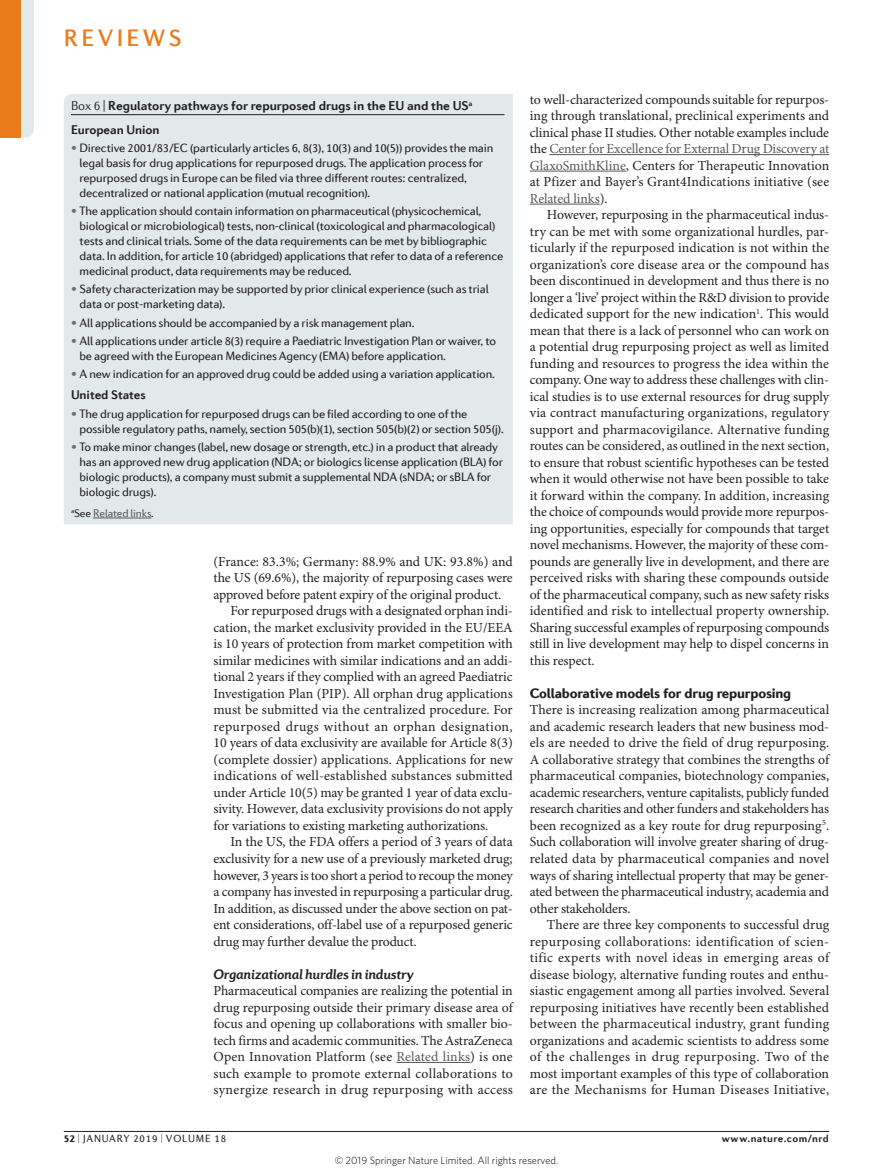
<style>
.page{position:relative;width:893px;height:1174px;background:#fff}
.page>*{position:absolute;margin:0;border:0;box-sizing:border-box;transform-origin:0 0}
.t1{font:500 24px "Diverda Sans Com";letter-spacing:.14em;color:#ea7c1d}
.Subhead_1{font:900 14.1px "Diverda Sans Com";letter-spacing:-.015em;color:#231f20}
.Subhead_2{font:italic 700 14.1px "Diverda Sans Com";letter-spacing:-.015em;color:#231f20}
.Body_text{font:13.8px/16.5px "Minion Pro";letter-spacing:-.01em;color:#231f20;text-align:justify}
.Body_first{font:13.8px/16.5px "Minion Pro";letter-spacing:-.005em;color:#231f20;text-align:justify}
.Box_title{font:700 13.05px "Diverda Sans Com";letter-spacing:-.005em;color:#231f20}
.Box_subhead_1{font:700 12.75px "Diverda Sans Com";letter-spacing:-.005em;color:#231f20}
.t2{font:12.3px/15px "Diverda Sans Com";letter-spacing:-.015em;color:#231f20}
.Box_footnote{font:11.25px "Diverda Sans Com";letter-spacing:-.015em;color:#57585a}
.t3{font:300 10.5px "Whitney";color:#000}
.t4{font:10.5px "Diverda Sans Com";letter-spacing:.075em;color:#231f20;scale:.5 1}
.t5{font:700 10.5px "Diverda Sans Com";letter-spacing:.045em;color:#231f20}
.s1{font-weight:300}
.s2{color:#6c6d70}
.s3{color:#231f20}
.s4{color:#57585a}
.s5{font-weight:900}
</style>
<div class="page">
<hr style="left:64px;top:1131px;width:765px;height:1px;background:#231f20">
<hr style="left:396px;top:1062px;width:74px;height:1px;background:#57585a">
<hr style="left:549px;top:154px;width:280px;height:1px;background:#57585a">
<hr style="left:530px;top:171px;width:96px;height:1px;background:#57585a">
<hr style="left:530px;top:204px;width:70px;height:1px;background:#57585a">
<div style="left:64px;top:94px;width:449px;height:430px;background:#e1e9ea"></div>
<hr style="left:71px;top:114px;width:434px;height:1px;background:#231f20">
<hr style="left:93px;top:518px;width:58px;height:1px;background:#57585a">
<div style="left:21px;top:0;width:13px;height:138px;background:#e1e9ea"></div>
<div style="left:0;top:0;width:21px;height:138px;background:#ea7c1d"></div>
<h1 class="t1" style="left:64px;top:24px;width:119px">REVIEWS</h1>
<p class="Box_title" style="left:71px;top:98px;width:403px"><span class="s1">Box 6 |</span> Regulatory pathways for repurposed drugs in the EU and the US<sup>a</sup></p>
<p class="Box_subhead_1" style="left:71px;top:122px;width:90px">European Union</p>
<p class="t2" style="left:80px;top:140px;width:415px;text-indent:-9px"><span class="s2">•</span> Directive 2001/83/EC (particularly articles 6, 8(3), 10(3) and 10(5)) provides the main legal basis for drug applications for repurposed drugs. The application process for repurposed drugs in Europe can be filed via three different routes: centralized, decentralized or national application (mutual recognition).</p>
<p class="t2" style="left:80px;top:203px;width:425px;text-indent:-9px"><span class="s2">•</span> The application should contain information on pharmaceutical (physicochemical, biological or microbiological) tests, non-clinical (toxicological and pharmacological) tests and clinical trials. Some of the data requirements can be met by bibliographic data. In addition, for article 10 (abridged) applications that refer to data of a reference medicinal product, data requirements may be reduced.</p>
<p class="t2" style="left:80px;top:282px;width:411px;text-indent:-9px"><span class="s2">•</span> Safety characterization may be supported by prior clinical experience (such as trial data or post-marketing data).</p>
<p class="t2" style="left:71px;top:315px;width:345px"><span class="s2">•</span> All applications should be accompanied by a risk management plan.</p>
<p class="t2" style="left:80px;top:333px;width:418px;text-indent:-9px"><span class="s2">•</span> All applications under article 8(3) require a Paediatric Investigation Plan or waiver, to be agreed with the European Medicines Agency (EMA) before application.</p>
<p class="t2" style="left:71px;top:366px;width:425px"><span class="s2">•</span> A new indication for an approved drug could be added using a variation application.</p>
<p class="Box_subhead_1" style="left:71px;top:387px;width:76px">United States</p>
<p class="t2" style="left:80px;top:406px;width:426px;text-indent:-9px"><span class="s2">•</span> The drug application for repurposed drugs can be filed according to one of the possible regulatory paths, namely, section 505(b)(1), section 505(b)(2) or section 505(j).</p>
<p class="t2" style="left:80px;top:439px;width:425px;text-indent:-9px"><span class="s2">•</span> To make minor changes (label, new dosage or strength, etc.) in a product that already has an approved new drug application (NDA; or biologics license application (BLA) for biologic products), a company must submit a supplemental NDA (sNDA; or sBLA for biologic drugs).</p>
<p class="Box_footnote" style="left:71px;top:507px;width:84px"><sup>a</sup><span class="s3">See</span> Related links<span class="s3">.</span></p>
<p class="Body_text" style="left:213px;top:554px;width:301px">(France: 83.3%; Germany: 88.9% and UK: 93.8%) and the US (69.6%), the majority of repurposing cases were approved before patent expiry of the original product.</p>
<p class="Body_text" style="left:213px;top:603px;width:301px;text-indent:17px">For repurposed drugs with a designated orphan indi‑ cation, the market exclusivity provided in the EU/EEA is 10 years of protection from market competition with similar medicines with similar indications and an addi‑ tional 2 years if they complied with an agreed Paediatric Investigation Plan (PIP). All orphan drug applications must be submitted via the centralized procedure. For repurposed drugs without an orphan designation, 10 years of data exclusivity are available for Article 8(3) (complete dossier) applications. Applications for new indications of well-established substances submitted under Article 10(5) may be granted 1 year of data exclu‑ sivity. However, data exclusivity provisions do not apply for variations to existing marketing authorizations.</p>
<p class="Body_text" style="left:213px;top:834px;width:301px;text-indent:17px">In the US, the FDA offers a period of 3 years of data exclusivity for a new use of a previously marketed drug; however, 3 years is too short a period to recoup the money a company has invested in repurposing a particular drug.<br>In addition, as discussed under the above section on pat‑ ent considerations, off-label use of a repurposed generic drug may further devalue the product.</p>
<p class="Subhead_2" style="left:213px;top:965px;width:202px">Organizational hurdles in industry</p>
<p class="Body_first" style="left:213px;top:983px;width:301px">Pharmaceutical companies are realizing the potential in drug repurposing outside their primary disease area of focus and opening up collaborations with smaller bio‑ tech firms and academic communities. The AstraZeneca Open Innovation Platform (see <span class="s4">Related links</span>) is one such example to promote external collaborations to synergize research in drug repurposing with access</p>
<p class="Body_first" style="left:530px;top:92px;width:301px">to well-characterized compounds suitable for repurpos‑ ing through translational, preclinical experiments and clinical phase II studies. Other notable examples include the <span class="s4">Center for Excellence for External Drug Discovery at GlaxoSmithKline</span>, Centers for Therapeutic Innovation at Pfizer and Bayer’s Grant4Indications initiative (see <span class="s4">Related links</span>).</p>
<p class="Body_text" style="left:530px;top:207px;width:301px;text-indent:17px">However, repurposing in the pharmaceutical indus‑ try can be met with some organizational hurdles, par‑ ticularly if the repurposed indication is not within the organization’s core disease area or the compound has been discontinued in development and thus there is no longer a ‘live’ project within the R&amp;D division to provide dedicated support for the new indication<sup>1</sup>. This would mean that there is a lack of personnel who can work on a potential drug repurposing project as well as limited funding and resources to progress the idea within the company. One way to address these challenges with clin‑ ical studies is to use external resources for drug supply via contract manufacturing organizations, regulatory support and pharmacovigilance. Alternative funding routes can be considered, as outlined in the next section, to ensure that robust scientific hypotheses can be tested when it would otherwise not have been possible to take it forward within the company. In addition, increasing the choice of compounds would provide more repurpos‑ ing opportunities, especially for compounds that target novel mechanisms. However, the majority of these com‑ pounds are generally live in development, and there are perceived risks with sharing these compounds outside of the pharmaceutical company, such as new safety risks identified and risk to intellectual property ownership.<br>Sharing successful examples of repurposing compounds still in live development may help to dispel concerns in this respect.</p>
<p class="Subhead_1" style="left:530px;top:684px;width:263px">Collaborative models for drug repurposing</p>
<p class="Body_first" style="left:530px;top:702px;width:301px;text-align:left">There is increasing realization among pharmaceutical and academic research leaders that new business mod‑ els are needed to drive the field of drug repurposing.<br>A collaborative strategy that combines the strengths of pharmaceutical companies, biotechnology companies, academic researchers, venture capitalists, publicly funded research charities and other funders and stakeholders has been recognized as a key route for drug repurposing<sup>5</sup>.<br>Such collaboration will involve greater sharing of drug-- related data by pharmaceutical companies and novel ways of sharing intellectual property that may be gener‑ ated between the pharmaceutical industry, academia and other stakeholders.</p>
<p class="Body_text" style="left:530px;top:917px;width:301px;text-indent:17px">There are three key components to successful drug repurposing collaborations: identification of scien‑ tific experts with novel ideas in emerging areas of disease biology, alternative funding routes and enthu‑ siastic engagement among all parties involved. Several repurposing initiatives have recently been established between the pharmaceutical industry, grant funding organizations and academic scientists to address some of the challenges in drug repurposing. Two of the most important examples of this type of collaboration are the Mechanisms for Human Diseases Initiative,</p>
<p class="t4" style="left:64px;top:1132px;width:326px"><span class="s5">52</span> | JANUARY 2019 | VOLUME 18</p>
<p class="t5" style="left:722px;top:1132px;width:109px">www.nature.com/nrd</p>
<p class="t3" style="left:335px;top:1153px;width:225px">© 2019 Springer Nature Limited. All rights reserved.</p>
</div>
